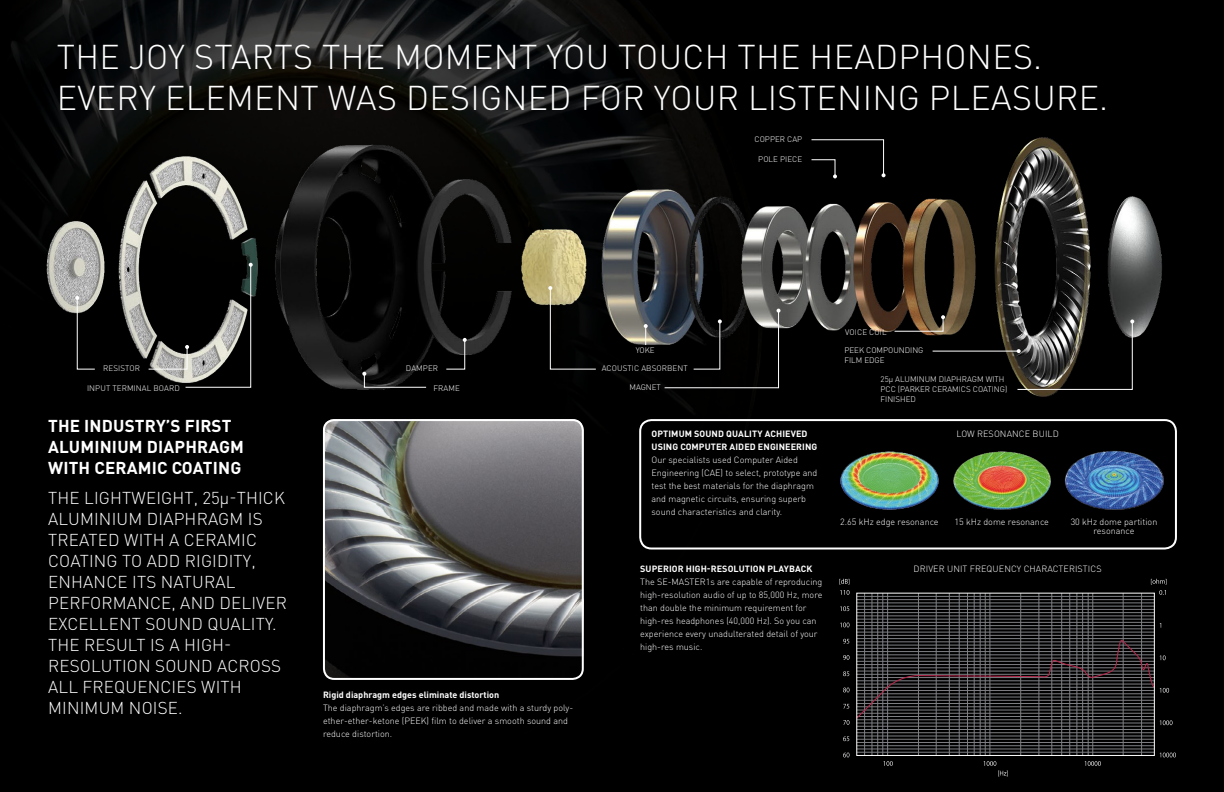
<style>
.page{position:relative;width:1224px;height:792px;background:#000}
.page>*{position:absolute;margin:0;border:0;box-sizing:border-box;transform-origin:0 0}
.t1{font:300 34px/40.8px "DIN Pro";letter-spacing:.01em;color:#fff}
.t2{font:300 17px/21px "DIN Pro";letter-spacing:.01em;color:#fff}
.t3{font:700 17px/21px "DIN Pro";letter-spacing:.01em;color:#fff}
.t4{font:300 9px/13px "DIN Pro";color:#fff}
.t5{font:700 9px/13px "DIN Pro";letter-spacing:.01em;color:#fff}
.t6{font:300 8px/10px "DIN Pro";color:#fff}
</style>
<div class="page">
<img style="left:11px;top:0;width:694px;height:578px">
<div style="left:639px;top:419px;width:538px;height:131px;border:2px solid #fff;border-radius:11px"></div>
<img style="left:323px;top:419px;width:261px;height:261px">
<div style="left:323px;top:419px;width:261px;height:261px;border:2px solid #fff;border-radius:10px"></div>
<img style="left:11px;top:126px;width:1151px;height:287px">
<img style="left:840px;top:451px;width:99px;height:58px">
<img style="left:953px;top:451px;width:98px;height:58px">
<img style="left:1064px;top:450px;width:100px;height:59px">
<hr style="left:857px;top:596px;width:297px;height:1px;background:#7f8084">
<hr style="left:857px;top:599px;width:297px;height:1px;background:#7f8084">
<hr style="left:857px;top:752px;width:297px;height:1px;background:#7f8084">
<hr style="left:857px;top:603px;width:297px;height:1px;background:#7f8084">
<hr style="left:857px;top:749px;width:297px;height:1px;background:#7f8084">
<hr style="left:857px;top:612px;width:297px;height:1px;background:#7f8084">
<hr style="left:857px;top:609px;width:297px;height:1px;background:#7f8084">
<hr style="left:857px;top:606px;width:297px;height:1px;background:#7f8084">
<hr style="left:857px;top:746px;width:297px;height:1px;background:#7f8084">
<hr style="left:857px;top:742px;width:297px;height:1px;background:#7f8084">
<hr style="left:857px;top:739px;width:297px;height:1px;background:#7f8084">
<hr style="left:857px;top:622px;width:297px;height:1px;background:#7f8084">
<hr style="left:857px;top:619px;width:297px;height:1px;background:#7f8084">
<hr style="left:857px;top:616px;width:297px;height:1px;background:#7f8084">
<hr style="left:857px;top:736px;width:297px;height:1px;background:#7f8084">
<hr style="left:857px;top:733px;width:297px;height:1px;background:#7f8084">
<hr style="left:857px;top:729px;width:297px;height:1px;background:#7f8084">
<hr style="left:857px;top:632px;width:297px;height:1px;background:#7f8084">
<hr style="left:857px;top:629px;width:297px;height:1px;background:#7f8084">
<hr style="left:857px;top:625px;width:297px;height:1px;background:#7f8084">
<hr style="left:857px;top:726px;width:297px;height:1px;background:#7f8084">
<hr style="left:857px;top:723px;width:297px;height:1px;background:#7f8084">
<hr style="left:857px;top:720px;width:297px;height:1px;background:#7f8084">
<hr style="left:857px;top:638px;width:297px;height:1px;background:#7f8084">
<hr style="left:857px;top:635px;width:297px;height:1px;background:#7f8084">
<hr style="left:1141px;top:593px;width:1px;height:162px;background:#7f8084">
<hr style="left:1123px;top:593px;width:1px;height:162px;background:#7f8084">
<hr style="left:1093px;top:593px;width:1px;height:162px;background:#7f8084">
<hr style="left:1088px;top:593px;width:1px;height:162px;background:#7f8084">
<hr style="left:1082px;top:593px;width:1px;height:162px;background:#7f8084">
<hr style="left:1077px;top:593px;width:1px;height:162px;background:#7f8084">
<hr style="left:1070px;top:593px;width:1px;height:162px;background:#7f8084">
<hr style="left:1062px;top:593px;width:1px;height:162px;background:#7f8084">
<hr style="left:1052px;top:593px;width:1px;height:162px;background:#7f8084">
<hr style="left:1039px;top:593px;width:1px;height:162px;background:#7f8084">
<hr style="left:1021px;top:593px;width:1px;height:162px;background:#7f8084">
<hr style="left:990px;top:593px;width:1px;height:162px;background:#7f8084">
<hr style="left:985px;top:593px;width:1px;height:162px;background:#7f8084">
<hr style="left:980px;top:593px;width:1px;height:162px;background:#7f8084">
<hr style="left:974px;top:593px;width:1px;height:162px;background:#7f8084">
<hr style="left:967px;top:593px;width:1px;height:162px;background:#7f8084">
<hr style="left:959px;top:593px;width:1px;height:162px;background:#7f8084">
<hr style="left:949px;top:593px;width:1px;height:162px;background:#7f8084">
<hr style="left:936px;top:593px;width:1px;height:162px;background:#7f8084">
<hr style="left:918px;top:593px;width:1px;height:162px;background:#7f8084">
<hr style="left:887px;top:593px;width:1px;height:162px;background:#7f8084">
<hr style="left:883px;top:593px;width:1px;height:162px;background:#7f8084">
<hr style="left:878px;top:593px;width:1px;height:162px;background:#7f8084">
<hr style="left:872px;top:593px;width:1px;height:162px;background:#7f8084">
<hr style="left:864px;top:593px;width:1px;height:162px;background:#7f8084">
<svg style="left:1151px;top:579px;width:16px;height:16px"></svg>
<svg style="left:1160px;top:655px;width:6px;height:5px"></svg>
<svg style="left:1160px;top:688px;width:9px;height:5px"></svg>
<svg style="left:1160px;top:720px;width:13px;height:5px"></svg>
<svg style="left:1160px;top:753px;width:16px;height:4px"></svg>
<svg style="left:839px;top:579px;width:10px;height:16px"></svg>
<svg style="left:840px;top:623px;width:9px;height:4px"></svg>
<svg style="left:840px;top:606px;width:9px;height:5px"></svg>
<svg style="left:843px;top:655px;width:6px;height:5px"></svg>
<svg style="left:843px;top:639px;width:6px;height:5px"></svg>
<svg style="left:843px;top:688px;width:6px;height:4px"></svg>
<svg style="left:843px;top:671px;width:6px;height:5px"></svg>
<svg style="left:843px;top:720px;width:6px;height:5px"></svg>
<svg style="left:843px;top:753px;width:6px;height:4px"></svg>
<svg style="left:843px;top:736px;width:6px;height:5px"></svg>
<svg style="left:843px;top:704px;width:6px;height:5px"></svg>
<svg style="left:1085px;top:761px;width:16px;height:5px"></svg>
<svg style="left:984px;top:761px;width:24px;height:15px"></svg>
<svg style="left:884px;top:761px;width:9px;height:5px"></svg>
<svg style="left:859px;top:640px;width:294px;height:79px"></svg>
<div style="left:857px;top:593px;width:298px;height:163px;border:1px solid #fff"></div>
<svg style="left:894px;top:315px;width:51px;height:17px"></svg>
<svg style="left:644px;top:324px;width:4px;height:21px"></svg>
<svg style="left:362px;top:372px;width:65px;height:16px"></svg>
<svg style="left:664px;top:309px;width:117px;height:80px"></svg>
<svg style="left:148px;top:263px;width:105px;height:125px"></svg>
<svg style="left:445px;top:338px;width:22px;height:32px"></svg>
<svg style="left:548px;top:286px;width:49px;height:84px"></svg>
<svg style="left:75px;top:296px;width:21px;height:74px"></svg>
<svg style="left:811px;top:139px;width:75px;height:39px"></svg>
<hr style="left:933px;top:351px;width:86px;height:1px;background:#fff">
<svg style="left:1016px;top:319px;width:118px;height:71px"></svg>
<h1 class="t1" style="left:57px;top:35px;width:1053px">THE JOY STARTS THE MOMENT YOU TOUCH THE HEADPHONES.<br>EVERY ELEMENT WAS DESIGNED FOR YOUR LISTENING PLEASURE.</h1>
<p class="t6" style="left:755px;top:134px;width:49px">COPPER CAP</p>
<p class="t6" style="left:758px;top:154px;width:45px">POLE PIECE</p>
<p class="t6" style="left:103px;top:363px;width:38px">RESISTOR</p>
<p class="t6" style="left:87px;top:382px;width:94px">INPUT TERMINAL BOARD</p>
<h2 class="t3" style="left:48px;top:415px;width:197px">THE INDUSTRY’S FIRST<br>ALUMINIUM DIAPHRAGM<br>WITH CERAMIC COATING</h2>
<p class="t2" style="left:48px;top:486px;width:240px">THE LIGHTWEIGHT, 25µ-THICK<br>ALUMINIUM DIAPHRAGM IS<br>TREATED WITH A CERAMIC<br>COATING TO ADD RIGIDITY,<br>ENHANCE ITS NATURAL<br>PERFORMANCE, AND DELIVER<br>EXCELLENT SOUND QUALITY.<br>THE RESULT IS A HIGH-<br>RESOLUTION SOUND ACROSS<br>ALL FREQUENCIES WITH<br>MINIMUM NOISE.</p>
<p class="t6" style="left:406px;top:363px;width:34px">DAMPER</p>
<p class="t6" style="left:434px;top:382px;width:28px">FRAME</p>
<p class="t5" style="left:323px;top:688px;width:178px">Rigid diaphragm edges eliminate distortion</p>
<p class="t4" style="left:323px;top:701px;width:252px">The diaphragm’s edges are ribbed and made with a sturdy poly&shy;ether-ether-ketone (PEEK) film to deliver a smooth sound and reduce distortion.</p>
<p class="t6" style="left:636px;top:344px;width:21px">YOKE</p>
<p class="t6" style="left:629px;top:382px;width:33px">MAGNET</p>
<p class="t6" style="left:602px;top:363px;width:88px">ACOUSTIC ABSORBENT</p>
<p class="t5" style="left:652px;top:427px;width:167px">OPTIMUM SOUND QUALITY ACHIEVED<br>USING COMPUTER AIDED ENGINEERING</p>
<p class="t4" style="left:652px;top:453px;width:167px">Our specialists used Computer Aided Engineering (CAE) to select, prototype and test the best materials for the diaphragm and magnetic circuits, ensuring superb sound characteristics and clarity.</p>
<p class="t5" style="left:640px;top:562px;width:174px">SUPERIOR HIGH-RESOLUTION PLAYBACK</p>
<p class="t4" style="left:640px;top:575px;width:184px">The SE-MASTER1s are capable of reproducing high-resolution audio of up to 85,000 Hz, more than double the minimum requirement for high-res headphones (40,000 Hz). So you can experience every unadulterated detail of your high-res music.</p>
<p class="t6" style="left:845px;top:326px;width:43px">VOICE COIL</p>
<p class="t6" style="left:844px;top:345px;width:81px">PEEK COMPOUNDING<br>FILM EDGE</p>
<p class="t6" style="left:881px;top:374px;width:128px">25µ ALUMINUM DIAPHRAGM WITH<br>PCC (PARKER CERAMICS COATING)<br>FINISHED</p>
<p class="t4" style="left:956px;top:427px;width:104px">LOW RESONANCE BUILD</p>
<p class="t4" style="left:840px;top:515px;width:100px">2.65 kHz edge resonance</p>
<p class="t4" style="left:955px;top:515px;width:96px">15 kHz dome resonance</p>
<p class="t4" style="left:1071px;top:517px;width:88px;line-height:9px;text-align:center">30 kHz dome partition resonance</p>
<p class="t4" style="left:914px;top:562px;width:189px">DRIVER UNIT FREQUENCY CHARACTERISTICS</p>
</div>
